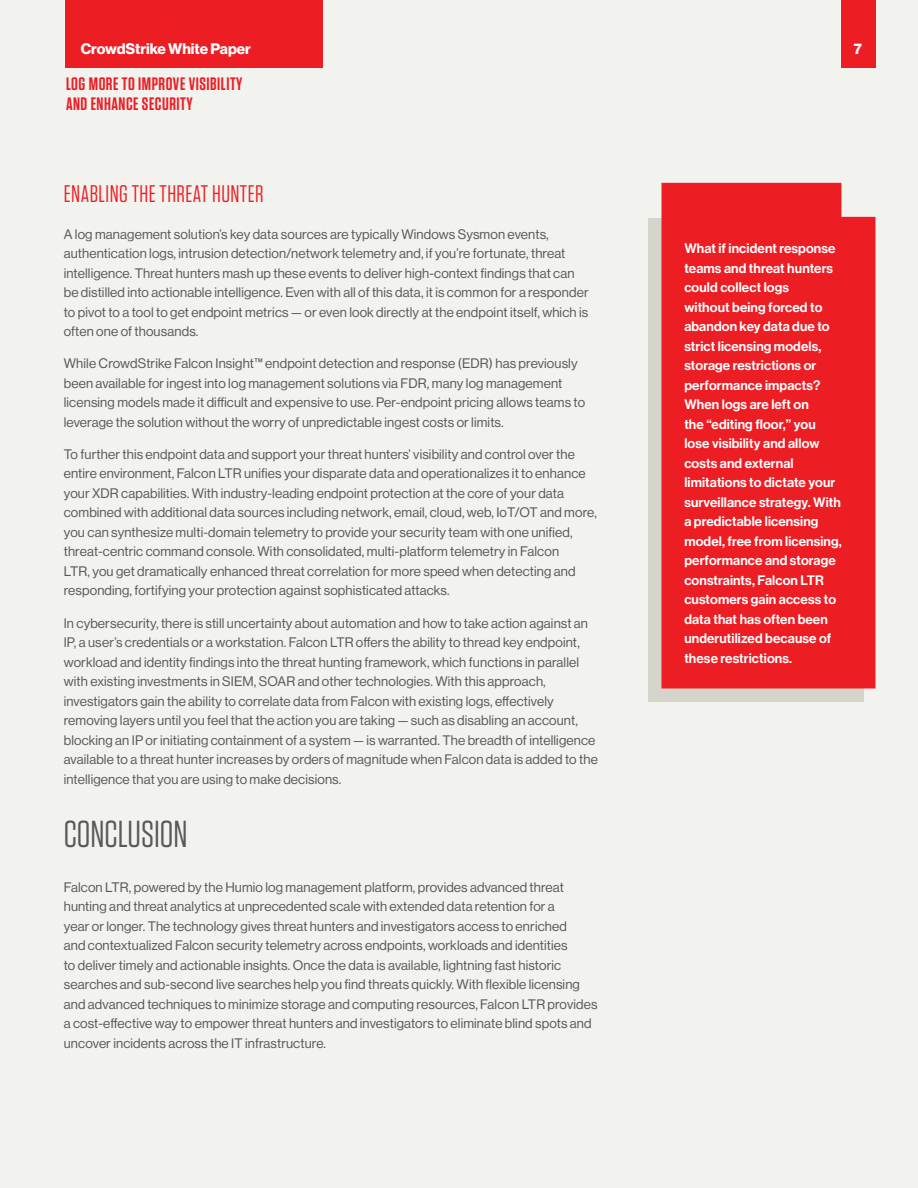
<style>
.page{position:relative;width:918px;height:1188px;background:#f2f2ee}
.page>*{position:absolute;margin:0;border:0;box-sizing:border-box;transform-origin:0 0}
.t1{font:37.5px "Tungsten";color:#58595b}
.t2{font:24px "Tungsten";letter-spacing:.02em;color:#ed1d24}
.t3{font:600 18px/19.5px "Tungsten";letter-spacing:.03em;color:#ed1d24}
.t4{font:700 15px "Haas Grot Disp 75";color:#fff}
.t5{font:13.5px/19.5px "Haas Grot Disp 55 Roman";letter-spacing:.01em;color:#58595b}
.t6{font:500 13.5px/19.5px "Haas Grot Disp 65";letter-spacing:.01em;color:#fff}
</style>
<div class="page">
<div style="left:65px;top:0;width:258px;height:68px;background:#ed1d24"></div>
<div style="left:841px;top:0;width:34px;height:68px;background:#ed1d24"></div>
<div style="left:648px;top:219px;width:215px;height:483px;background:#d6d5cb"></div>
<div style="left:662px;top:183px;width:213px;height:505px;background:#ed1d24"></div>
<p class="t4" style="left:81px;top:39px;width:172px">CrowdStrike White Paper</p>
<h3 class="t3" style="left:66px;top:74px;width:178px">LOG MORE TO IMPROVE VISIBILITY<br>AND ENHANCE SECURITY</h3>
<h2 class="t2" style="left:64px;top:181px;width:201px">ENABLING THE THREAT HUNTER</h2>
<p class="t5" style="left:64px;top:224px;width:526px">A log management solution’s key data sources are typically Windows Sysmon events, authentication logs, intrusion detection/network telemetry and, if you’re fortunate, threat intelligence. Threat hunters mash up these events to deliver high-context findings that can be distilled into actionable intelligence. Even with all of this data, it is common for a responder to pivot to a tool to get endpoint metrics — or even look directly at the endpoint itself, which is often one of thousands.</p>
<p class="t5" style="left:64px;top:354px;width:523px">While CrowdStrike Falcon Insight™ endpoint detection and response (EDR) has previously been available for ingest into log management solutions via FDR, many log management licensing models made it difficult and expensive to use. Per-endpoint pricing allows teams to leverage the solution without the worry of unpredictable ingest costs or limits.</p>
<p class="t5" style="left:64px;top:445px;width:535px">To further this endpoint data and support your threat hunters’ visibility and control over the entire environment, Falcon LTR unifies your disparate data and operationalizes it to enhance your XDR capabilities. With industry-leading endpoint protection at the core of your data combined with additional data sources including network, email, cloud, web, IoT/OT and more, you can synthesize multi-domain telemetry to provide your security team with one unified, threat-centric command console. With consolidated, multi-platform telemetry in Falcon<br>LTR, you get dramatically enhanced threat correlation for more speed when detecting and responding, fortifying your protection against sophisticated attacks.</p>
<p class="t5" style="left:64px;top:613px;width:536px">In cybersecurity, there is still uncertainty about automation and how to take action against an IP, a user’s credentials or a workstation. Falcon LTR offers the ability to thread key endpoint, workload and identity findings into the threat hunting framework, which functions in parallel with existing investments in SIEM, SOAR and other technologies. With this approach, investigators gain the ability to correlate data from Falcon with existing logs, effectively removing layers until you feel that the action you are taking — such as disabling an account, blocking an IP or initiating containment of a system — is warranted. The breadth of intelligence available to a threat hunter increases by orders of magnitude when Falcon data is added to the intelligence that you are using to make decisions.</p>
<h1 class="t1" style="left:64px;top:814px;width:125px">CONCLUSION</h1>
<p class="t5" style="left:64px;top:877px;width:535px">Falcon LTR, powered by the Humio log management platform, provides advanced threat hunting and threat analytics at unprecedented scale with extended data retention for a<br>year or longer. The technology gives threat hunters and investigators access to enriched<br>and contextualized Falcon security telemetry across endpoints, workloads and identities<br>to deliver timely and actionable insights. Once the data is available, lightning fast historic searches and sub-second live searches help you find threats quickly. With flexible licensing and advanced techniques to minimize storage and computing resources, Falcon LTR provides a cost-effective way to empower threat hunters and investigators to eliminate blind spots and uncover incidents across the IT infrastructure.</p>
<p class="t4" style="left:854px;top:39px;width:10px">7</p>
<p class="t6" style="left:684px;top:239px;width:159px">What if incident response teams and threat hunters could collect logs<br>without being forced to abandon key data due to strict licensing models, storage restrictions or performance impacts?<br>When logs are left on<br>the “editing floor,” you lose visibility and allow costs and external limitations to dictate your surveillance strategy. With a predictable licensing model, free from licensing, performance and storage constraints, Falcon LTR customers gain access to data that has often been underutilized because of these restrictions.</p>
</div>
